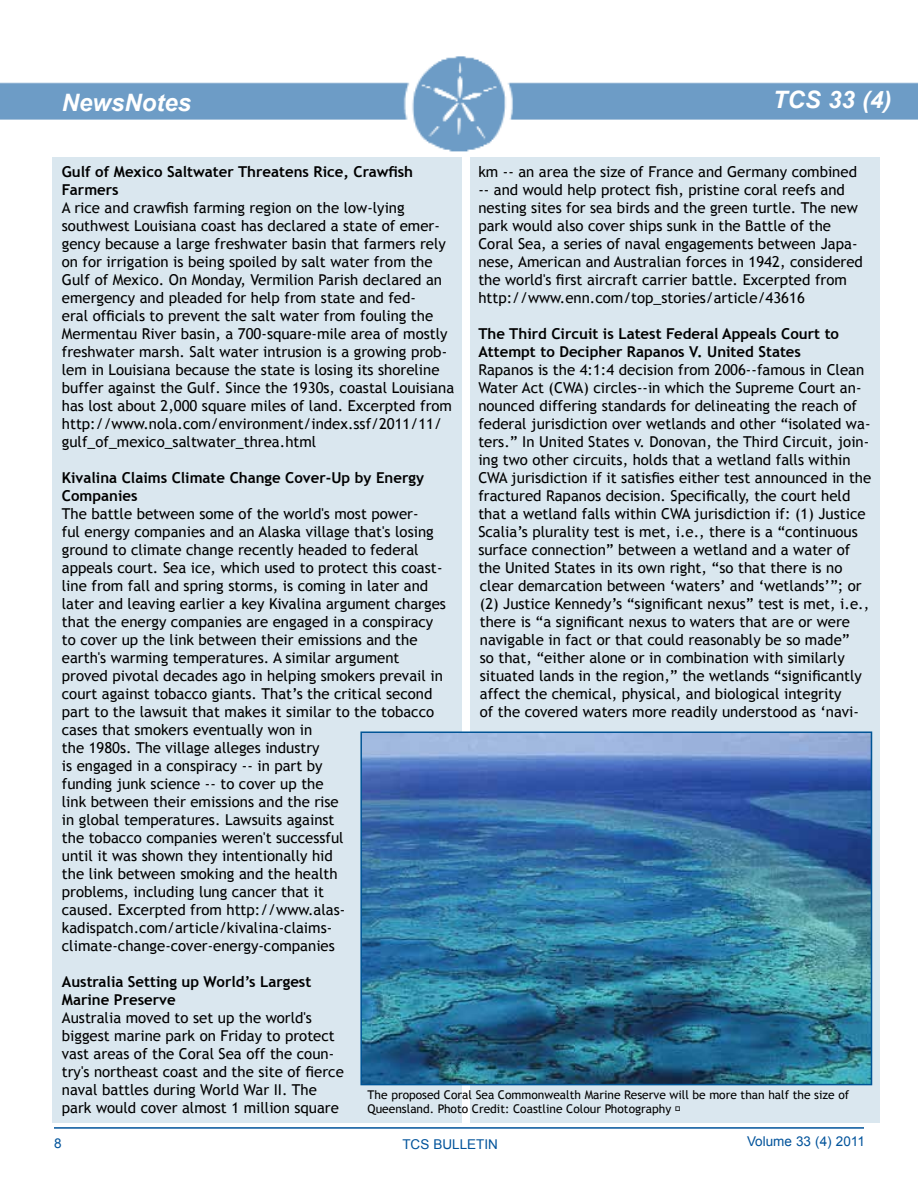
<style>
.page{position:relative;width:918px;height:1188px;background:#fff}
.page>*{position:absolute;margin:0;border:0;box-sizing:border-box;transform-origin:0 0}
.t1{font:italic 700 24px "Arial";color:#fff}
.t2{font:15px/18px "Trebuchet MS";color:#000}
.t3{font:700 15px/18px "Trebuchet MS";color:#000}
.t4{font:13.5px "Arial";color:#00539b}
.t5{font:12px/14.4px "Trebuchet MS";color:#000}
</style>
<div class="page">
<img style="left:1px;top:56px;width:917px;height:96px">
<hr style="left:54px;top:1127px;width:810px;height:2px;background:#00539b">
<div style="left:52px;top:158px;width:409px;height:965px;background:#d9e6ef"></div>
<div style="left:470px;top:158px;width:409px;height:965px;background:#d9e6ef"></div>
<img style="left:363px;top:734px;width:506px;height:348px">
<div style="left:360px;top:731px;width:512px;height:354px;border:2px solid #005596"></div>
<h1 class="t1" style="left:62px;top:87px;width:131px">NewsNotes</h1>
<h1 class="t1" style="left:773px;top:84px;width:120px">TCS 33 (4)</h1>
<p class="t3" style="left:62px;top:162px;width:353px">Gulf of Mexico Saltwater Threatens Rice, Crawfish<br>Farmers</p>
<p class="t2" style="left:62px;top:198px;width:394px">A rice and crawfish farming region on the low-lying southwest Louisiana coast has declared a state of emer&shy;gency because a large freshwater basin that farmers rely on for irrigation is being spoiled by salt water from the Gulf of Mexico. On Monday, Vermilion Parish declared an emergency and pleaded for help from state and fed-<br>eral officials to prevent the salt water from fouling the Mermentau River basin, a 700-square-mile area of mostly freshwater marsh. Salt water intrusion is a growing prob&shy;lem in Louisiana because the state is losing its shoreline buffer against the Gulf. Since the 1930s, coastal Louisiana has lost about 2,000 square miles of land. Excerpted from http://www.nola.com/environment/index.ssf/2011/11/ gulf_of_mexico_saltwater_threa.html</p>
<p class="t3" style="left:62px;top:468px;width:364px">Kivalina Claims Climate Change Cover-Up by Energy<br>Companies</p>
<p class="t2" style="left:62px;top:504px;width:386px">The battle between some of the world's most power-<br>ful energy companies and an Alaska village that's losing ground to climate change recently headed to federal appeals court. Sea ice, which used to protect this coast&shy;line from fall and spring storms, is coming in later and later and leaving earlier a key Kivalina argument charges that the energy companies are engaged in a conspiracy to cover up the link between their emissions and the earth's warming temperatures. A similar argument proved pivotal decades ago in helping smokers prevail in court against tobacco giants. That’s the critical second part to the lawsuit that makes it similar to the tobacco cases that smokers eventually won in<br>the 1980s. The village alleges industry<br>is engaged in a conspiracy -- in part by<br>funding junk science -- to cover up the<br>link between their emissions and the rise<br>in global temperatures. Lawsuits against<br>the tobacco companies weren't successful<br>until it was shown they intentionally hid<br>the link between smoking and the health<br>problems, including lung cancer that it<br>caused. Excerpted from http://www.alas&shy;kadispatch.com/article/kivalina-claims&shy;climate-change-cover-energy-companies</p>
<p class="t3" style="left:62px;top:972px;width:251px">Australia Setting up World’s Largest<br>Marine Preserve</p>
<p class="t2" style="left:62px;top:1008px;width:283px">Australia moved to set up the world's biggest marine park on Friday to protect vast areas of the Coral Sea off the coun&shy;try's northeast coast and the site of fierce naval battles during World War II. The park would cover almost 1 million square</p>
<p class="t2" style="left:478px;top:163px;width:386px">km -- an area the size of France and Germany combined -- and would help protect fish, pristine coral reefs and nesting sites for sea birds and the green turtle. The new park would also cover ships sunk in the Battle of the Coral Sea, a series of naval engagements between Japa&shy;nese, American and Australian forces in 1942, considered the world's first aircraft carrier battle. Excerpted from http://www.enn.com/top_stories/article/43616</p>
<p class="t3" style="left:478px;top:324px;width:362px">The Third Circuit is Latest Federal Appeals Court to<br>Attempt to Decipher Rapanos V. United States</p>
<p class="t2" style="left:478px;top:361px;width:394px">Rapanos is the 4:1:4 decision from 2006--famous in Clean Water Act (CWA) circles--in which the Supreme Court an&shy;nounced differing standards for delineating the reach of federal jurisdiction over wetlands and other “isolated wa&shy;ters.” In United States v. Donovan, the Third Circuit, join&shy;ing two other circuits, holds that a wetland falls within CWA jurisdiction if it satisfies either test announced in the fractured Rapanos decision. Specifically, the court held that a wetland falls within CWA jurisdiction if: (1) Justice Scalia’s plurality test is met, i.e., there is a “continuous surface connection” between a wetland and a water of the United States in its own right, “so that there is no clear demarcation between ‘waters’ and ‘wetlands’”; or (2) Justice Kennedy’s “significant nexus” test is met, i.e., there is “a significant nexus to waters that are or were navigable in fact or that could reasonably be so made”<br>so that, “either alone or in combination with similarly situated lands in the region,” the wetlands “significantly affect the chemical, physical, and biological integrity<br>of the covered waters more readily understood as ‘navi-</p>
<p class="t5" style="left:368px;top:1087px;width:483px">The proposed Coral Sea Commonwealth Marine Reserve will be more than half the size of<br>Queensland. Photo Credit: Coastline Colour Photography</p>
<p class="t4" style="left:54px;top:1134px;width:9px">8</p>
<p class="t4" style="left:402px;top:1136px;width:97px">TCS BULLETIN</p>
<p class="t4" style="left:747px;top:1132px;width:119px">Volume 33 (4) 2011</p>
</div>
